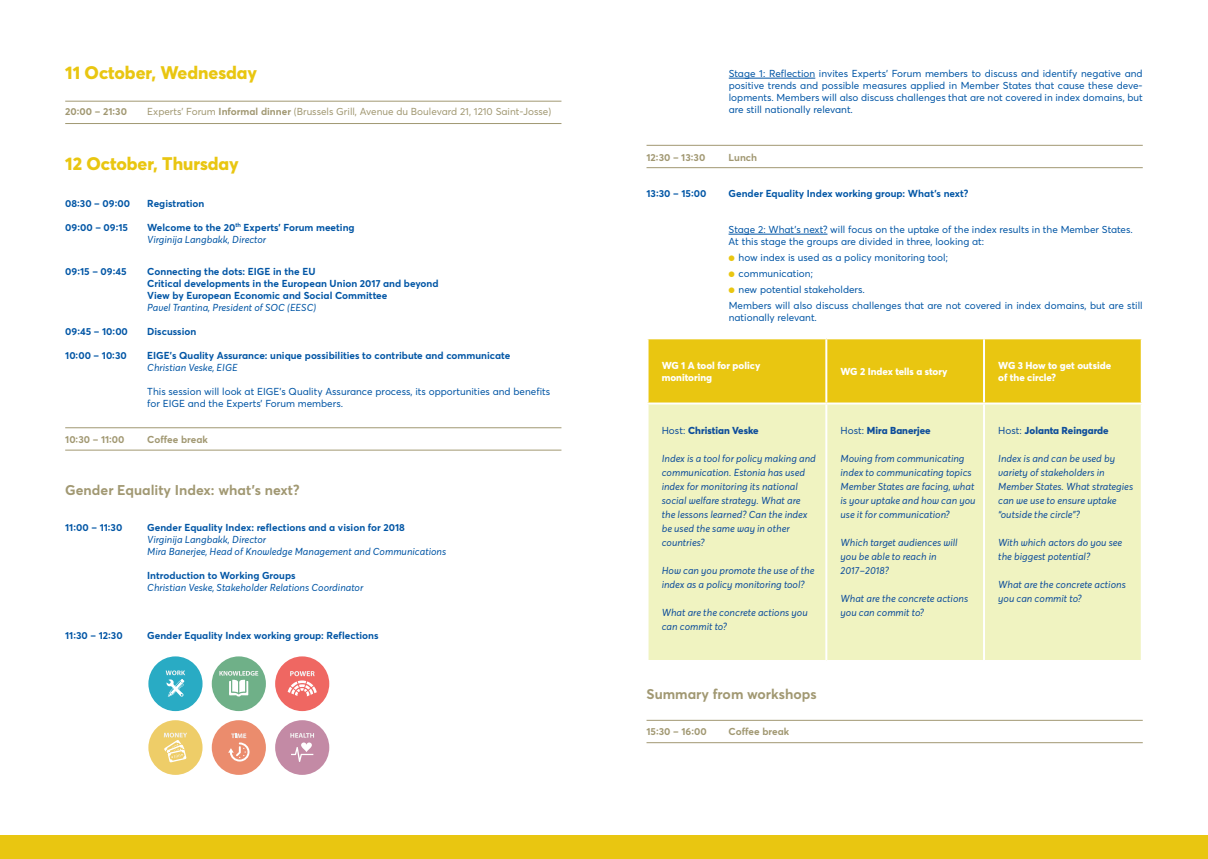
<style>
.page{position:relative;width:1208px;height:859px;background:#fff}
.page>*{position:absolute;margin:0;border:0;box-sizing:border-box;transform-origin:0 0}
.t1{font:800 18px "Averta";color:#e9c611}
.t2{font:700 14px "Averta";color:#a19872}
.t3{font:italic 10px/14px "Averta";color:#0d4d9b}
.t4{font:10px/12px "Averta";color:#0155a5}
.t5{font:700 10px/12px "Averta";color:#0155a5}
.t6{font:italic 10px/12px "Averta";color:#0155a5}
.t7{font:10px "Averta";color:#a19872}
.t8{font:800 10px/12px "Averta";color:#fff}
.t9{font:700 10px "Averta";color:#a19872}
.t10{font:800 10px "Averta";color:#0d4d9b}
.s1{font-weight:700}
.s2{font-weight:400;font-style:italic}
.s3{color:#e9c611}
.s4{font-weight:400}
</style>
<div class="page">
<div style="left:0;top:836px;width:1208px;height:23px;background:#e9c611"></div>
<hr style="left:729px;top:78px;width:86px;height:1px;background:#0155a5">
<hr style="left:728px;top:234px;width:99px;height:1px;background:#0155a5">
<div style="left:648px;top:339px;width:492px;height:63px;background:#e9c611"></div>
<div style="left:648px;top:404px;width:492px;height:256px;background:#f0f3c1"></div>
<hr style="left:825px;top:339px;width:2px;height:63px;background:#fff">
<hr style="left:983px;top:339px;width:2px;height:63px;background:#fff">
<hr style="left:825px;top:404px;width:2px;height:256px;background:#fff">
<hr style="left:983px;top:404px;width:2px;height:256px;background:#fff">
<hr style="left:65px;top:427px;width:496px;height:1px;background:#a19872">
<hr style="left:65px;top:450px;width:496px;height:1px;background:#a19872">
<hr style="left:646px;top:145px;width:496px;height:1px;background:#a19872">
<hr style="left:646px;top:167px;width:496px;height:1px;background:#a19872">
<hr style="left:65px;top:101px;width:496px;height:1px;background:#a19872">
<hr style="left:65px;top:123px;width:496px;height:1px;background:#a19872">
<hr style="left:646px;top:720px;width:496px;height:1px;background:#a19872">
<hr style="left:646px;top:742px;width:496px;height:1px;background:#a19872">
<div style="left:212px;top:720px;width:54px;height:55px;background:#eb8c6d;border-radius:50%"></div>
<svg style="left:228px;top:733px;width:21px;height:28px"></svg>
<div style="left:148px;top:720px;width:54px;height:55px;background:#eecd68;border-radius:50%"></div>
<svg style="left:164px;top:733px;width:23px;height:29px"></svg>
<div style="left:275px;top:720px;width:54px;height:55px;background:#c38aa5;border-radius:50%"></div>
<svg style="left:290px;top:733px;width:24px;height:29px"></svg>
<div style="left:212px;top:656px;width:54px;height:55px;background:#6fb088;border-radius:50%"></div>
<svg style="left:219px;top:671px;width:39px;height:26px"></svg>
<div style="left:275px;top:656px;width:54px;height:55px;background:#ef6762;border-radius:50%"></div>
<svg style="left:288px;top:671px;width:29px;height:25px"></svg>
<div style="left:148px;top:656px;width:54px;height:55px;background:#29abc4;border-radius:50%"></div>
<svg style="left:166px;top:670px;width:19px;height:27px"></svg>
<h1 class="t1" style="left:65px;top:61px;width:193px">11 October, Wednesday</h1>
<p class="t9" style="left:65px;top:105px;width:63px">20:00 – 21:30</p>
<p class="t7" style="left:147px;top:105px;width:405px">Experts’ Forum <span class="s1">Informal dinner</span> (Brussels Grill, Avenue du Boulevard 21, 1210 Saint-Josse)</p>
<h1 class="t1" style="left:65px;top:153px;width:175px">12 October, Thursday</h1>
<p class="t5" style="left:65px;top:197px;width:66px">08:30 – 09:00</p>
<p class="t5" style="left:147px;top:197px;width:59px">Registration</p>
<p class="t5" style="left:65px;top:221px;width:64px">09:00 – 09:15</p>
<p class="t5" style="left:147px;top:221px;width:209px">Welcome to the 20<sup>th</sup> Experts’ Forum meeting<br><span class="s2">Virginija Langbakk, Director</span></p>
<p class="t5" style="left:65px;top:265px;width:63px">09:15 – 09:45</p>
<p class="t5" style="left:147px;top:265px;width:293px">Connecting the dots: EIGE in the EU<br>Critical developments in the European Union 2017 and beyond<br>View by European Economic and Social Committee</p>
<p class="t6" style="left:147px;top:301px;width:171px">Pavel Trantina, President of SOC (EESC)</p>
<p class="t5" style="left:65px;top:325px;width:64px">09:45 – 10:00</p>
<p class="t5" style="left:147px;top:325px;width:51px">Discussion</p>
<p class="t5" style="left:65px;top:349px;width:63px">10:00 – 10:30</p>
<p class="t5" style="left:147px;top:349px;width:365px">EIGE’s Quality Assurance: unique possibilities to contribute and communicate</p>
<p class="t6" style="left:147px;top:361px;width:92px">Christian Veske, EIGE</p>
<p class="t4" style="left:147px;top:385px;width:404px">This session will look at EIGE’s Quality Assurance process, its opportunities and benefits for EIGE and the Experts’ Forum members.</p>
<p class="t9" style="left:65px;top:433px;width:61px">10:30 – 11:00</p>
<p class="t9" style="left:147px;top:433px;width:62px">Coffee break</p>
<h2 class="t2" style="left:65px;top:481px;width:236px">Gender Equality Index: what’s next?</h2>
<p class="t5" style="left:65px;top:522px;width:59px">11:00 – 11:30</p>
<p class="t5" style="left:147px;top:522px;width:259px">Gender Equality Index: reflections and a vision for 2018</p>
<p class="t6" style="left:147px;top:534px;width:300px">Virginija Langbakk, Director<br>Mira Banerjee, Head of Knowledge Management and Communications</p>
<p class="t5" style="left:147px;top:570px;width:150px">Introduction to Working Groups</p>
<p class="t6" style="left:147px;top:582px;width:218px">Christian Veske, Stakeholder Relations Coordinator</p>
<p class="t5" style="left:65px;top:630px;width:59px">11:30 – 12:30</p>
<p class="t5" style="left:147px;top:630px;width:233px">Gender Equality Index working group: Reflections</p>
<p class="t4" style="left:729px;top:68px;width:415px;text-align:justify">Stage 1: Reflection invites Experts’ Forum members to discuss and identify negative and positive trends and possible measures applied in Member States that cause these deve&shy;lopments. Members will also discuss challenges that are not covered in index domains, but are still nationally relevant.</p>
<p class="t9" style="left:646px;top:151px;width:60px">12:30 – 13:30</p>
<p class="t9" style="left:728px;top:151px;width:30px">Lunch</p>
<p class="t5" style="left:646px;top:188px;width:61px">13:30 – 15:00</p>
<p class="t5" style="left:728px;top:188px;width:241px">Gender Equality Index working group: What’s next?</p>
<p class="t4" style="left:728px;top:224px;width:406px">Stage 2: What’s next? will focus on the uptake of the index results in the Member States.<br>At this stage the groups are divided in three, looking at:</p>
<p class="t4" style="left:728px;top:252px;width:221px"><span class="s3">●</span> how index is used as a policy monitoring tool;</p>
<p class="t4" style="left:728px;top:268px;width:86px"><span class="s3">●</span> communication;</p>
<p class="t4" style="left:728px;top:282px;width:416px;line-height:16px"><span class="s3">●</span> new potential stakeholders.<br>Members will also discuss challenges that are not covered in index domains, but are still</p>
<p class="t4" style="left:729px;top:312px;width:90px">nationally relevant.</p>
<p class="t8" style="left:661px;top:359px;width:100px">WG 1 A tool for policy monitoring</p>
<p class="t8" style="left:840px;top:365px;width:108px">WG 2 Index tells a story</p>
<p class="t8" style="left:998px;top:359px;width:115px">WG 3 How to get outside of the circle?</p>
<p class="t10" style="left:661px;top:424px;width:98px"><span class="s4">Host:</span> Christian Veske</p>
<p class="t3" style="left:661px;top:452px;width:156px">Index is a tool for policy making and communication. Estonia has used index for monitoring its national social welfare strategy. What are the lessons learned? Can the index be used the same way in other countries?</p>
<p class="t3" style="left:661px;top:564px;width:154px">How can you promote the use of the index as a policy monitoring tool?</p>
<p class="t3" style="left:661px;top:606px;width:147px">What are the concrete actions you can commit to?</p>
<h2 class="t2" style="left:646px;top:685px;width:172px">Summary from workshops</h2>
<p class="t9" style="left:646px;top:725px;width:62px">15:30 – 16:00</p>
<p class="t9" style="left:728px;top:725px;width:62px">Coffee break</p>
<p class="t10" style="left:840px;top:424px;width:92px"><span class="s4">Host:</span> Mira Banerjee</p>
<p class="t3" style="left:840px;top:452px;width:136px">Moving from communicating index to communicating topics<br>Member States are facing, what is your uptake and how can you use it for communication?</p>
<p class="t3" style="left:840px;top:536px;width:119px">Which target audiences will you be able to reach in<br>2017-2018?</p>
<p class="t3" style="left:840px;top:592px;width:129px">What are the concrete actions you can commit to?</p>
<p class="t10" style="left:998px;top:424px;width:112px"><span class="s4">Host:</span> Jolanta Reingarde</p>
<p class="t3" style="left:998px;top:452px;width:137px">Index is and can be used by variety of stakeholders in<br>Member States. What strategies can we use to ensure uptake “outside the circle”?</p>
<p class="t3" style="left:998px;top:536px;width:126px">With which actors do you see the biggest potential?</p>
<p class="t3" style="left:998px;top:578px;width:129px">What are the concrete actions you can commit to?</p>
</div>
